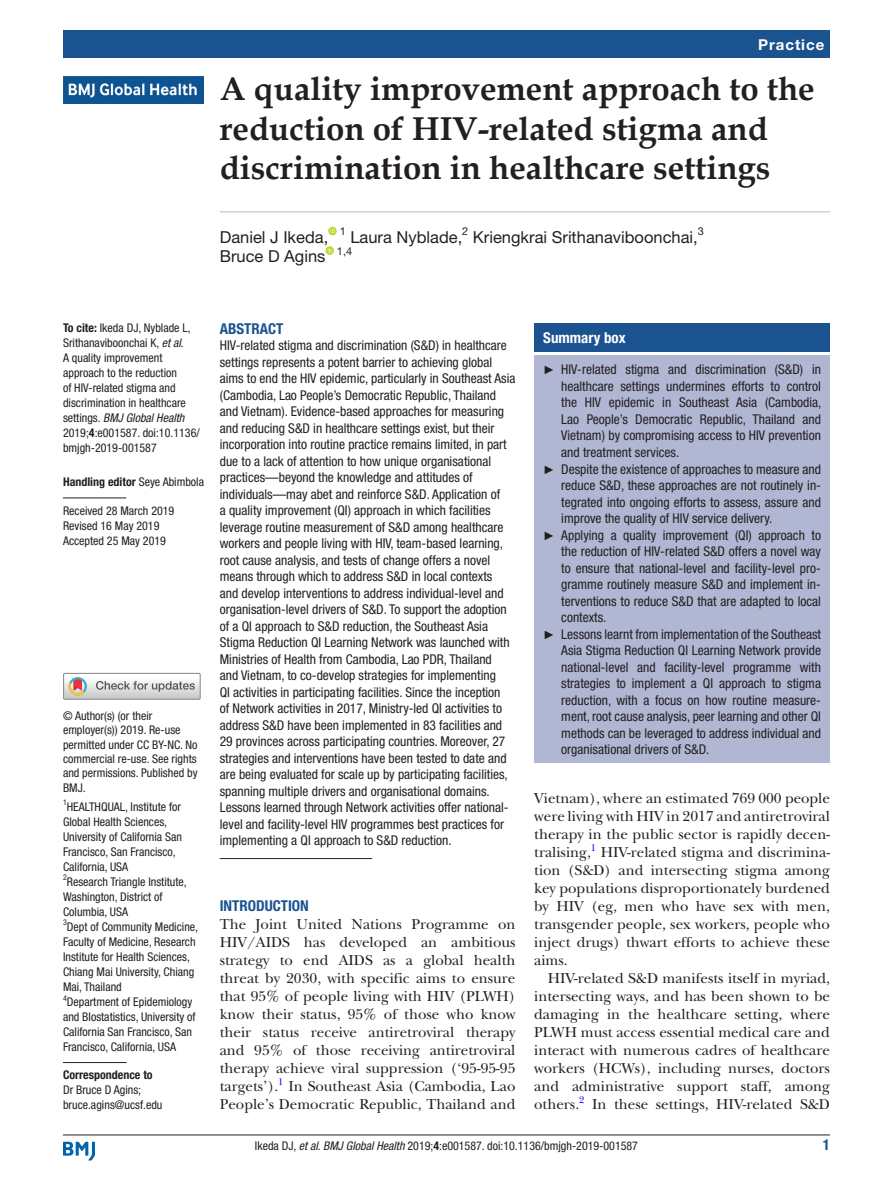
<style>
.page{position:relative;width:893px;height:1191px;background:#fff}
.page>*{position:absolute;margin:0;border:0;box-sizing:border-box;transform-origin:0 0}
.t1{font:700 33px/39px "Book Antiqua";color:#231f20}
.t2{font:16.5px "Helvetica Neue LT Std";color:#231f20}
.t3{font:15px/18px "New Baskerville";color:#231f20;text-align:justify}
.t4{font:700 condensed 15px "Helvetica Neue LT Std";color:#1b5391}
.t5{font:700 condensed 15px "Helvetica Neue LT Std";color:#fff}
.t6{font:700 15px "Helvetica Neue LT Std";letter-spacing:.065em;color:#fff}
.t7{font:condensed 13.5px/16.5px "Helvetica Neue LT Std";color:#231f20}
.t8{font:condensed 12px/15px "Helvetica Neue LT Std";color:#231f20}
.t9{font:700 condensed 12px "Helvetica Neue LT Std";color:#231f20}
.t10{font:10.95px "Helvetica Neue LT Std";color:#231f20}
.t11{font:9.9px "New Baskerville";color:#00f}
.t12{font:condensed 7.95px "Helvetica Neue LT Std";color:#231f20}
.s1{font-weight:700}
.s2{font-style:italic}
.s3{font-weight:400}
.s4{font-family:"Arial";font-stretch:normal;font-size:12px}
</style>
<div class="page">
<hr style="left:63px;top:1134px;width:767px;height:1px;background:#231f20">
<svg style="left:63px;top:1141px;width:32px;height:19px"></svg>
<div style="left:63px;top:673px;width:138px;height:27px;border:1px solid #969090"></div>
<svg style="left:64px;top:673px;width:136px;height:26px"></svg>
<hr style="left:220px;top:211px;width:610px;height:1px;background:#b1b7d3">
<svg style="left:328px;top:227px;width:9px;height:8px"></svg>
<svg style="left:325px;top:246px;width:9px;height:9px"></svg>
<div style="left:63px;top:31px;width:767px;height:27px;background:#1b5391"></div>
<hr style="left:63px;top:497px;width:63px;height:1px;background:#231f20">
<hr style="left:63px;top:1062px;width:64px;height:1px;background:#231f20">
<img style="left:63px;top:77px;width:141px;height:27px">
<div style="left:534px;top:323px;width:296px;height:29px;background:#1b5391"></div>
<div style="left:534px;top:356px;width:296px;height:407px;background:#b1b7d3"></div>
<hr style="left:220px;top:858px;width:152px;height:1px;background:#231f20">
<p class="t6" style="left:758px;top:35px;width:68px">Practice</p>
<h1 class="t1" style="left:220px;top:70px;width:596px">A quality improvement approach to the reduction of HIV-related stigma and discrimination in healthcare settings</h1>
<p class="t2" style="left:220px;top:227px;width:110px">Daniel J Ikeda,</p>
<p class="t10" style="left:340px;top:225px;width:8px">1</p>
<p class="t2" style="left:350px;top:227px;width:113px">Laura Nyblade,</p>
<p class="t10" style="left:462px;top:225px;width:8px">2</p>
<p class="t2" style="left:473px;top:227px;width:226px">Kriengkrai Srithanaviboonchai,</p>
<p class="t10" style="left:698px;top:225px;width:8px">3</p>
<p class="t2" style="left:220px;top:246px;width:107px">Bruce D Agins</p>
<p class="t10" style="left:337px;top:244px;width:17px">1,4</p>
<p class="t8" style="left:63px;top:320px;width:138px"><span class="s1">To cite:</span> Ikeda DJ, Nyblade L,<br>Srithanaviboonchai K, <span class="s2">et al</span>.<br>A quality improvement approach to the reduction<br>of HIV-related stigma and discrimination in healthcare settings. <span class="s2">BMJ Global Health<br></span>2019;<span class="s1">4</span>:e001587. doi:10.1136/ bmjgh-2019-001587</p>
<p class="t9" style="left:63px;top:474px;width:142px">Handling editor <span class="s3">Seye Abimbola</span></p>
<p class="t8" style="left:63px;top:503px;width:113px">Received 28 March 2019<br>Revised 16 May 2019<br>Accepted 25 May 2019</p>
<p class="t8" style="left:63px;top:708px;width:136px;line-height:14.4px">© Author(s) (or their employer(s)) 2019. Re-use permitted under CC BY-NC. No commercial re-use. See rights and permissions. Published by<br>BMJ.</p>
<p class="t12" style="left:63px;top:798px;width:5px">1</p>
<p class="t8" style="left:63px;top:799px;width:137px;text-indent:4px">HEALTHQUAL, Institute for<br>Global Health Sciences,<br>University of California San<br>Francisco, San Francisco,<br>California, USA<br><sup>2</sup>Research Triangle Institute,<br>Washington, District of<br>Columbia, USA<br><sup>3</sup>Dept of Community Medicine,<br>Faculty of Medicine, Research<br>Institute for Health Sciences,<br>Chiang Mai University, Chiang<br>Mai, Thailand<br><sup>4</sup>Department of Epidemiology and BIostatistics, University of<br>California San Francisco, San<br>Francisco, California, USA</p>
<p class="t9" style="left:63px;top:1067px;width:91px">Correspondence to</p>
<p class="t8" style="left:63px;top:1082px;width:101px">Dr Bruce D Agins; bruce.agins@ucsf.edu</p>
<p class="t4" style="left:220px;top:319px;width:49px">Abstract</p>
<p class="t7" style="left:220px;top:337px;width:297px">HIV-related stigma and discrimination (S&amp;D) in healthcare settings represents a potent barrier to achieving global aims to end the HIV epidemic, particularly in Southeast Asia (Cambodia, Lao People’s Democratic Republic, Thailand and Vietnam). Evidence-based approaches for measuring and reducing S&amp;D in healthcare settings exist, but their incorporation into routine practice remains limited, in part due to a lack of attention to how unique organisational practices—beyond the knowledge and attitudes of individuals—may abet and reinforce S&amp;D. Application of<br>a quality improvement (QI) approach in which facilities leverage routine measurement of S&amp;D among healthcare workers and people living with HIV, team-based learning, root cause analysis, and tests of change offers a novel means through which to address S&amp;D in local contexts<br>and develop interventions to address individual-level and organisation-level drivers of S&amp;D. To support the adoption of a QI approach to S&amp;D reduction, the Southeast Asia Stigma Reduction QI Learning Network was launched with Ministries of Health from Cambodia, Lao PDR, Thailand<br>and Vietnam, to co-develop strategies for implementing<br>QI activities in participating facilities. Since the inception<br>of Network activities in 2017, Ministry-led QI activities to address S&amp;D have been implemented in 83 facilities and 29 provinces across participating countries. Moreover, 27 strategies and interventions have been tested to date and are being evaluated for scale up by participating facilities, spanning multiple drivers and organisational domains.<br>Lessons learned through Network activities offer national&shy;level and facility-level HIV programmes best practices for implementing a QI approach to S&amp;D reduction.</p>
<p class="t4" style="left:220px;top:897px;width:91px">Introduction</p>
<p class="t3" style="left:220px;top:915px;width:297px">The Joint United Nations Programme on HIV/AIDS has developed an ambitious strategy to end AIDS as a global health threat by 2030, with specific aims to ensure that 95% of people living with HIV (PLWH) know their status, 95% of those who know their status receive antiretroviral therapy and 95% of those receiving antiretroviral therapy achieve viral suppression (‘95-95-95 targets’).</p>
<p class="t11" style="left:278px;top:1075px;width:7px">1</p>
<p class="t3" style="left:220px;top:1077px;width:297px;text-align:right">In Southeast Asia (Cambodia, Lao<br>People’s Democratic Republic, Thailand and</p>
<p class="t5" style="left:543px;top:328px;width:84px">Summary box</p>
<p class="t7" style="left:543px;top:361px;width:279px"><span class="s4">►</span> HIV-related stigma and discrimination (S&amp;D) in</p>
<p class="t7" style="left:561px;top:378px;width:261px">healthcare settings undermines efforts to control</p>
<p class="t7" style="left:561px;top:394px;width:262px">the HIV epidemic in Southeast Asia (Cambodia,</p>
<p class="t7" style="left:561px;top:411px;width:261px">Lao People’s Democratic Republic, Thailand and</p>
<p class="t7" style="left:561px;top:427px;width:261px">Vietnam) by compromising access to HIV prevention</p>
<p class="t7" style="left:561px;top:444px;width:120px">and treatment services.</p>
<p class="t7" style="left:543px;top:460px;width:279px"><span class="s4">►</span> Despite the existence of approaches to measure and</p>
<p class="t7" style="left:561px;top:477px;width:261px">reduce S&amp;D, these approaches are not routinely in-</p>
<p class="t7" style="left:561px;top:493px;width:261px">tegrated into ongoing efforts to assess, assure and</p>
<p class="t7" style="left:561px;top:510px;width:213px">improve the quality of HIV service delivery.</p>
<p class="t7" style="left:543px;top:526px;width:279px"><span class="s4">►</span> Applying a quality improvement (QI) approach to</p>
<p class="t7" style="left:561px;top:543px;width:261px">the reduction of HIV-related S&amp;D offers a novel way</p>
<p class="t7" style="left:561px;top:559px;width:261px">to ensure that national-level and facility-level pro-</p>
<p class="t7" style="left:561px;top:576px;width:261px">gramme routinely measure S&amp;D and implement in-</p>
<p class="t7" style="left:561px;top:592px;width:261px">terventions to reduce S&amp;D that are adapted to local</p>
<p class="t7" style="left:561px;top:609px;width:47px">contexts.</p>
<p class="t7" style="left:543px;top:625px;width:279px"><span class="s4">►</span> Lessons learnt from implementation of the Southeast</p>
<p class="t7" style="left:561px;top:642px;width:261px">Asia Stigma Reduction QI Learning Network provide</p>
<p class="t7" style="left:561px;top:658px;width:261px">national-level and facility-level programme with</p>
<p class="t7" style="left:561px;top:675px;width:261px">strategies to implement a QI approach to stigma</p>
<p class="t7" style="left:561px;top:691px;width:261px">reduction, with a focus on how routine measure-</p>
<p class="t7" style="left:561px;top:708px;width:261px">ment, root cause analysis, peer learning and other QI</p>
<p class="t7" style="left:561px;top:724px;width:261px">methods can be leveraged to address individual and</p>
<p class="t7" style="left:561px;top:741px;width:150px">organisational drivers of S&amp;D.</p>
<p class="t3" style="left:534px;top:789px;width:297px">Vietnam), where an estimated 769 000 people were living with HIV in 2017 and antiretroviral therapy in the public sector is rapidly decen&shy;tralising,<sup>1</sup> HIV-related stigma and discrimina&shy;tion (S&amp;D) and intersecting stigma among key populations disproportionately burdened by HIV (eg, men who have sex with men, transgender people, sex workers, people who inject drugs) thwart efforts to achieve these aims.</p>
<p class="t3" style="left:534px;top:969px;width:297px;text-indent:14px">HIV-related S&amp;D manifests itself in myriad, intersecting ways, and has been shown to be damaging in the healthcare setting, where PLWH must access essential medical care and interact with numerous cadres of healthcare workers (HCWs), including nurses, doctors and administrative support staff, among others.</p>
<p class="t11" style="left:579px;top:1093px;width:7px">2</p>
<p class="t3" style="left:592px;top:1095px;width:239px">In these settings, HIV-related S&amp;D</p>
<p class="t8" style="left:255px;top:1137px;width:385px">Ikeda DJ, <span class="s2">et al</span>. <span class="s2">BMJ Global Health</span> 2019;<span class="s1">4</span>:e001587. doi:10.1136/bmjgh-2019-001587</p>
<p class="t4" style="left:823px;top:1135px;width:9px">1</p>
</div>
